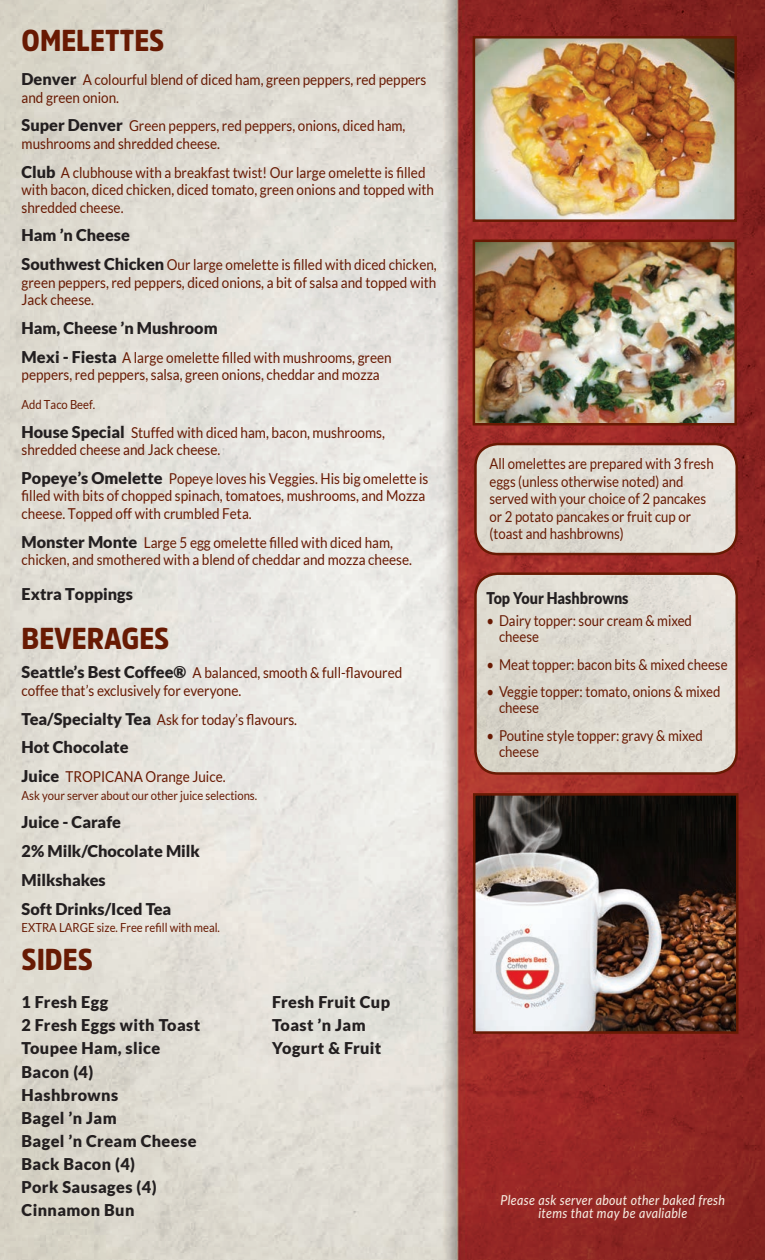
<style>
.page{position:relative;width:765px;height:1260px;background:#fff}
.page>*{position:absolute;margin:0;border:0;box-sizing:border-box;transform-origin:0 0}
.t1{font:900 30px "Amsi Pro Narw";color:#681a03}
.t2{font:900 16.25px/23.1px "Lato";letter-spacing:.025em;color:#231f20}
.t3{font:900 16.25px/28.8px "Lato";color:#231f20}
.t4{font:900 16.25px "Lato";color:#231f20;scale:.88 1}
.t5{font:15px/17.5px "Lato";color:#681a03;scale:.9 1}
.t6{font:15px/17.5px "Lato";color:#681a03;scale:.88 1}
.t7{font:italic 500 13.75px/13.8px "Lato";letter-spacing:.025em;color:#f5ebe0;text-align:center;scale:.9 1}
.t8{font:12.5px "Lato";color:#681a03;scale:.9 1}
.s1{font-weight:900;font-size:16.25px;color:#231f20}
</style>
<div class="page">
<img style="left:0;top:0;width:765px;height:1260px">
<img style="left:475px;top:444px;width:262px;height:110px">
<div style="left:474px;top:443px;width:264px;height:112px;border:2px solid #681a03;border-radius:22px"></div>
<img style="left:475px;top:574px;width:262px;height:199px">
<div style="left:474px;top:572px;width:264px;height:203px;border:2px solid #681a03;border-radius:22px"></div>
<img style="left:476px;top:796px;width:260px;height:235px">
<div style="left:473px;top:793px;width:266px;height:241px;border:2px solid #681a03"></div>
<img style="left:476px;top:39px;width:258px;height:180px">
<div style="left:473px;top:36px;width:264px;height:186px;border:2px solid #681a03"></div>
<img style="left:476px;top:243px;width:258px;height:180px">
<div style="left:473px;top:240px;width:264px;height:186px;border:2px solid #681a03"></div>
<h1 class="t1" style="left:22px;top:20px;width:144px">OMELETTES</h1>
<p class="t5" style="left:22px;top:71px;width:451px"><span class="s1">Denver</span> A colourful blend of diced ham, green peppers, red peppers and green onion.</p>
<p class="t5" style="left:22px;top:117px;width:428px"><span class="s1">Super Denver</span> Green peppers, red peppers, onions, diced ham, mushrooms and shredded cheese.</p>
<p class="t5" style="left:22px;top:163px;width:460px"><span class="s1">Club</span> A clubhouse with a breakfast twist! Our large omelette is filled with bacon, diced chicken, diced tomato, green onions and topped with shredded cheese.</p>
<p class="t3" style="left:22px;top:221px;width:110px">Ham ’n Cheese</p>
<p class="t5" style="left:22px;top:256px;width:463px;text-align:justify"><span class="s1">Southwest Chicken</span> Our large omelette is filled with diced chicken, green peppers, red peppers, diced onions, a bit of salsa and topped with Jack cheese.</p>
<p class="t3" style="left:22px;top:313px;width:198px">Ham, Cheese ’n Mushroom</p>
<p class="t5" style="left:22px;top:348px;width:413px"><span class="s1">Mexi - Fiesta</span> A large omelette filled with mushrooms, green peppers, red peppers, salsa, green onions, cheddar and mozza</p>
<p class="t8" style="left:22px;top:397px;width:83px">Add Taco Beef.</p>
<p class="t5" style="left:22px;top:423px;width:405px"><span class="s1">House Special</span> Stuffed with diced ham, bacon, mushrooms, shredded cheese and Jack cheese.</p>
<p class="t5" style="left:22px;top:470px;width:454px"><span class="s1">Popeye’s Omelette</span> Popeye loves his Veggies. His big omelette is filled with bits of chopped spinach, tomatoes, mushrooms, and Mozza cheese. Topped off with crumbled Feta.</p>
<p class="t5" style="left:22px;top:533px;width:435px"><span class="s1">Monster Monte</span> Large 5 egg omelette filled with diced ham, chicken, and smothered with a blend of cheddar and mozza cheese.</p>
<p class="t3" style="left:22px;top:580px;width:113px">Extra Toppings</p>
<h1 class="t1" style="left:22px;top:618px;width:149px">BEVERAGES</h1>
<p class="t5" style="left:22px;top:664px;width:425px"><span class="s1">Seattle’s Best Coffee®</span> A balanced, smooth &amp; full-flavoured coffee that’s exclusively for everyone.</p>
<p class="t5" style="left:22px;top:710px;width:308px"><span class="s1">Tea/Specialty Tea</span> Ask for today’s flavours.</p>
<p class="t3" style="left:22px;top:733px;width:108px">Hot Chocolate</p>
<p class="t5" style="left:22px;top:768px;width:228px"><span class="s1">Juice</span> TROPICANA Orange Juice.</p>
<p class="t8" style="left:22px;top:788px;width:263px">Ask your server about our other juice selections.</p>
<p class="t3" style="left:22px;top:808px;width:180px">Juice - Carafe<br>2% Milk/Chocolate Milk<br>Milkshakes<br>Soft Drinks/Iced Tea</p>
<p class="t8" style="left:22px;top:921px;width:222px">EXTRA LARGE size. Free refill with meal.</p>
<h1 class="t1" style="left:22px;top:938px;width:73px">SIDES</h1>
<p class="t2" style="left:22px;top:990px;width:180px">1 Fresh Egg<br>2 Fresh Eggs with Toast<br>Toupee Ham, slice<br>Bacon (4)<br>Hashbrowns<br>Bagel ’n Jam<br>Bagel ’n Cream Cheese<br>Back Bacon (4)<br>Pork Sausages (4)<br>Cinnamon Bun</p>
<p class="t2" style="left:272px;top:990px;width:119px">Fresh Fruit Cup<br>Toast ’n Jam<br>Yogurt &amp; Fruit</p>
<p class="t6" style="left:490px;top:455px;width:256px">All omelettes are prepared with 3 fresh eggs (unless otherwise noted) and served with your choice of 2 pancakes or 2 potato pancakes or fruit cup or (toast and hashbrowns)</p>
<p class="t4" style="left:487px;top:588px;width:163px">Top Your Hashbrowns</p>
<p class="t6" style="left:499px;top:612px;width:221px;line-height:16.2px;text-indent:-13px">• Dairy topper: sour cream &amp; mixed cheese</p>
<p class="t6" style="left:487px;top:655px;width:275px">• Meat topper: bacon bits &amp; mixed cheese</p>
<p class="t6" style="left:499px;top:683px;width:253px;line-height:16.2px;text-indent:-13px">• Veggie topper: tomato, onions &amp; mixed cheese</p>
<p class="t6" style="left:499px;top:727px;width:233px;line-height:16.2px;text-indent:-13px">• Poutine style topper: gravy &amp; mixed cheese</p>
<p class="t7" style="left:501px;top:1192px;width:251px">Please ask server about other baked fresh items that may be avaliable</p>
</div>
